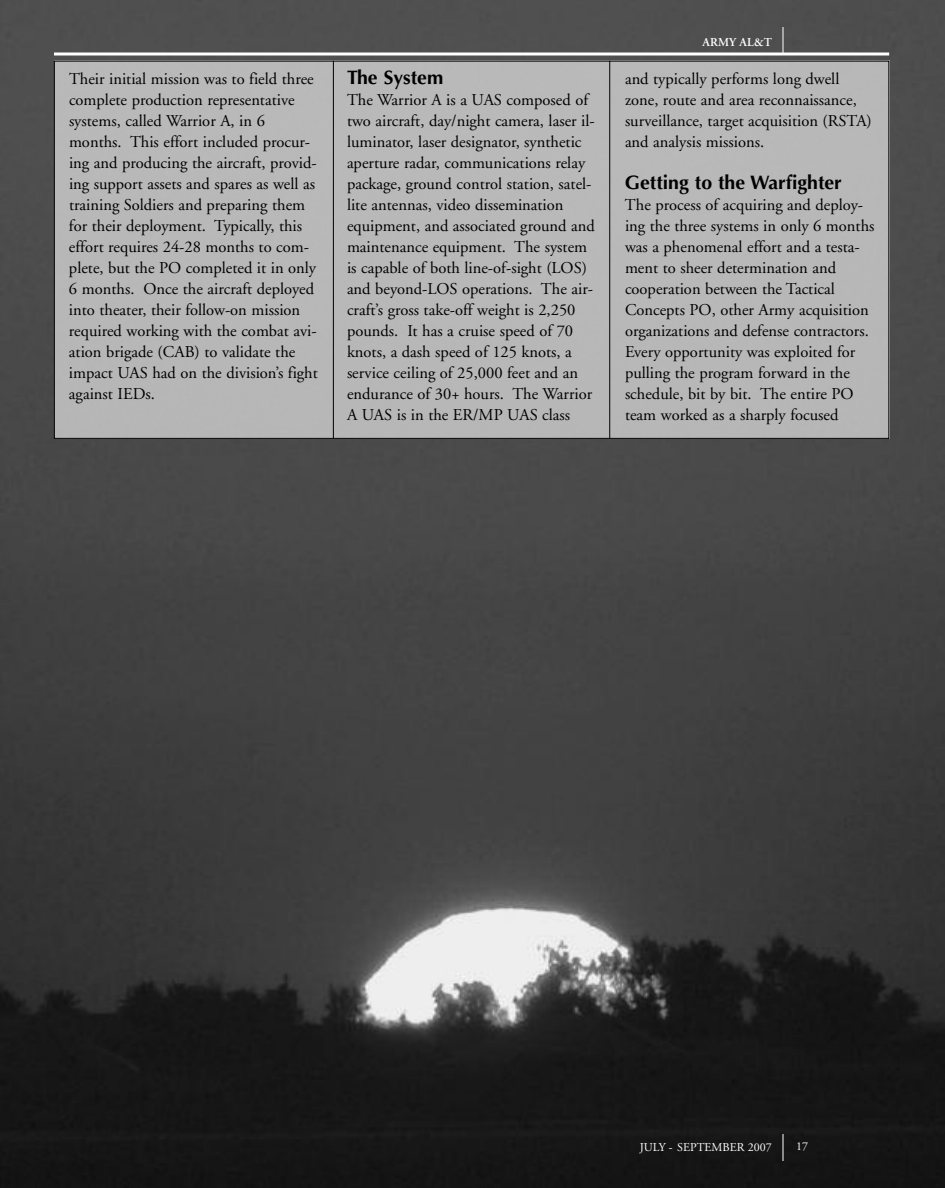
<style>
.page{position:relative;width:945px;height:1188px;background:#fff}
.page>*{position:absolute;margin:0;border:0;box-sizing:border-box;transform-origin:0 0}
.t1{font:700 19.5px "Optima";color:#000}
.t2{font:16.5px/21px "Adobe Garamond";color:#000}
.t3{font:12px "Adobe Garamond";color:#fff}
.t4{font:600 12px "Adobe Garamond";color:#fff}
</style>
<div class="page">
<img style="left:0;top:0;width:945px;height:1188px">
<div style="left:56px;top:63px;width:831px;height:374px;background:#b8b8b8"></div>
<svg style="left:54px;top:52px;width:835px;height:4px"></svg>
<hr style="left:333px;top:61px;width:1px;height:377px;background:#000">
<hr style="left:609px;top:61px;width:1px;height:377px;background:#000">
<svg style="left:783px;top:27px;width:1px;height:27px"></svg>
<svg style="left:783px;top:1134px;width:1px;height:27px"></svg>
<p class="t2" style="left:69px;top:70px;width:250px">Their initial mission was to field three complete production representative systems, called Warrior A, in 6 months. This effort included procur&shy;ing and producing the aircraft, provid&shy;ing support assets and spares as well as training Soldiers and preparing them for their deployment. Typically, this effort requires 24-28 months to com&shy;plete, but the PO completed it in only 6 months. Once the aircraft deployed into theater, their follow-on mission required working with the combat avi&shy;ation brigade (CAB) to validate the impact UAS had on the division’s fight against IEDs.</p>
<p class="t1" style="left:347px;top:69px;width:98px">The System</p>
<p class="t2" style="left:347px;top:91px;width:249px">The Warrior A is a UAS composed of two aircraft, day/night camera, laser il&shy;luminator, laser designator, synthetic aperture radar, communications relay package, ground control station, satel&shy;lite antennas, video dissemination equipment, and associated ground and maintenance equipment. The system is capable of both line-of-sight (LOS) and beyond-LOS operations. The air&shy;craft’s gross take-off weight is 2,250 pounds. It has a cruise speed of 70 knots, a dash speed of 125 knots, a service ceiling of 25,000 feet and an endurance of 30+ hours. The Warrior A UAS is in the ER/MP UAS class</p>
<p class="t4" style="left:703px;top:37px;width:71px">ARMY AL&amp;T</p>
<p class="t2" style="left:625px;top:70px;width:248px">and typically performs long dwell zone, route and area reconnaissance, surveillance, target acquisition (RSTA) and analysis missions.</p>
<p class="t1" style="left:625px;top:174px;width:218px">Getting to the Warfighter</p>
<p class="t2" style="left:625px;top:196px;width:251px">The process of acquiring and deploy&shy;ing the three systems in only 6 months was a phenomenal effort and a testa&shy;ment to sheer determination and cooperation between the Tactical Concepts PO, other Army acquisition organizations and defense contractors.<br>Every opportunity was exploited for pulling the program forward in the schedule, bit by bit. The entire PO team worked as a sharply focused</p>
<p class="t3" style="left:640px;top:1142px;width:134px">JULY - SEPTEMBER 2007</p>
<p class="t3" style="left:796px;top:1141px;width:13px">17</p>
</div>
